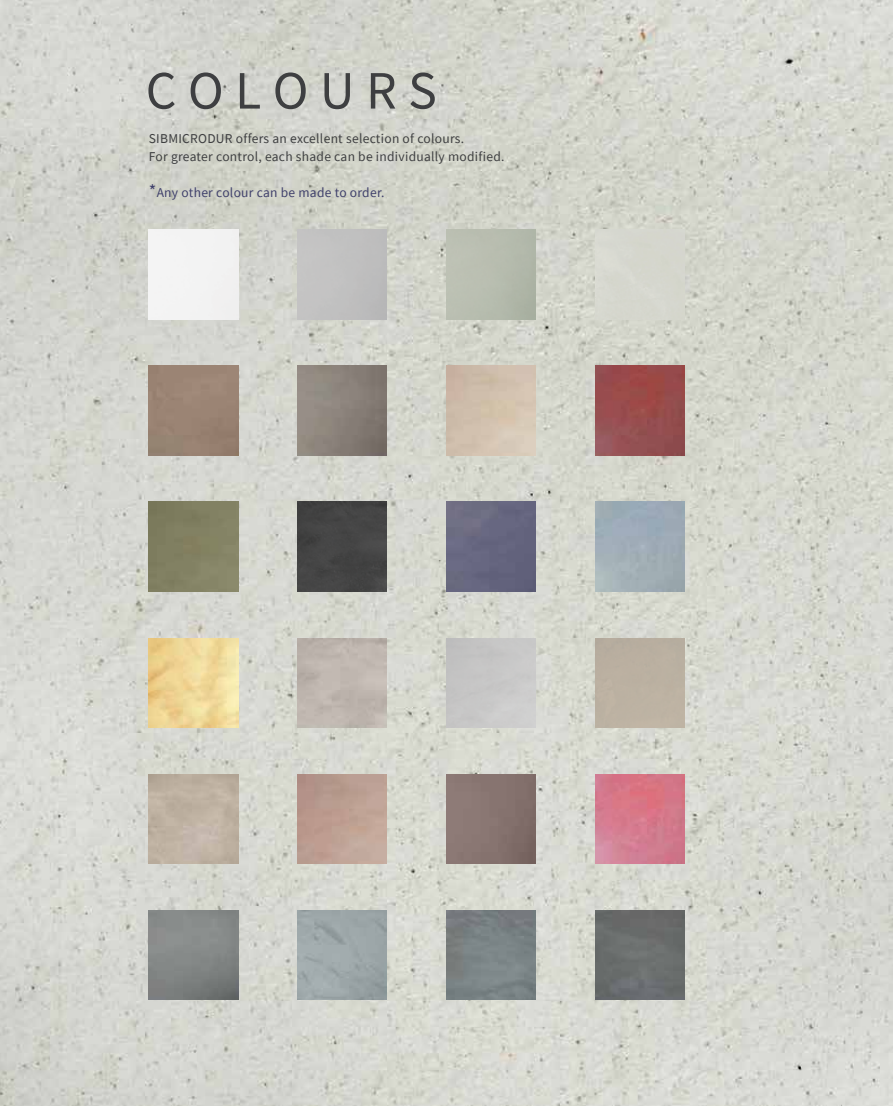
<style>
.page{position:relative;width:893px;height:1106px;background:#fff}
.page>*{position:absolute;margin:0;border:0;box-sizing:border-box;transform-origin:0 0}
.t1{font:54px "Source Sans Pro";letter-spacing:.21em;color:#3e3f41}
.t2{font:13.5px/18px "Source Sans Pro";letter-spacing:.02em;color:#3e3f41}
.t3{font:13.5px "Source Sans Pro";letter-spacing:.02em;color:#3f406b}
.s1{font-size:18px}
</style>
<div class="page">
<img style="left:0;top:0;width:893px;height:1106px">
<div style="left:149px;top:230px;width:89px;height:89px;background:#f3f3f3"></div>
<div style="left:298px;top:230px;width:89px;height:89px;background:#c0c0c0"></div>
<img style="left:446px;top:230px;width:90px;height:89px">
<img style="left:595px;top:366px;width:90px;height:89px">
<div style="left:149px;top:366px;width:89px;height:89px;background:#9b8474"></div>
<img style="left:298px;top:366px;width:89px;height:89px">
<img style="left:446px;top:366px;width:90px;height:89px">
<div style="left:595px;top:230px;width:90px;height:89px;background:#d5d6ce"></div>
<div style="left:149px;top:502px;width:89px;height:89px;background:#828163"></div>
<div style="left:298px;top:502px;width:89px;height:89px;background:#454545"></div>
<img style="left:446px;top:502px;width:90px;height:89px">
<img style="left:595px;top:502px;width:90px;height:89px">
<img style="left:149px;top:638px;width:89px;height:89px">
<img style="left:298px;top:638px;width:89px;height:89px">
<img style="left:446px;top:638px;width:90px;height:89px">
<div style="left:595px;top:638px;width:90px;height:89px;background:#bbb1a1"></div>
<img style="left:149px;top:774px;width:89px;height:89px">
<img style="left:298px;top:774px;width:89px;height:89px">
<img style="left:446px;top:774px;width:90px;height:89px">
<img style="left:149px;top:910px;width:89px;height:89px">
<img style="left:298px;top:910px;width:89px;height:89px">
<img style="left:446px;top:910px;width:90px;height:89px">
<img style="left:595px;top:910px;width:90px;height:89px">
<img style="left:595px;top:774px;width:90px;height:89px">
<h1 class="t1" style="left:146px;top:56px;width:293px">COLOURS</h1>
<p class="t2" style="left:149px;top:130px;width:357px">SIBMICRODUR offers an excellent selection of colours.<br>For greater control, each shade can be individually modified.</p>
<p class="t3" style="left:149px;top:184px;width:237px"><span class="s1">*</span>Any other colour can be made to order.</p>
</div>
